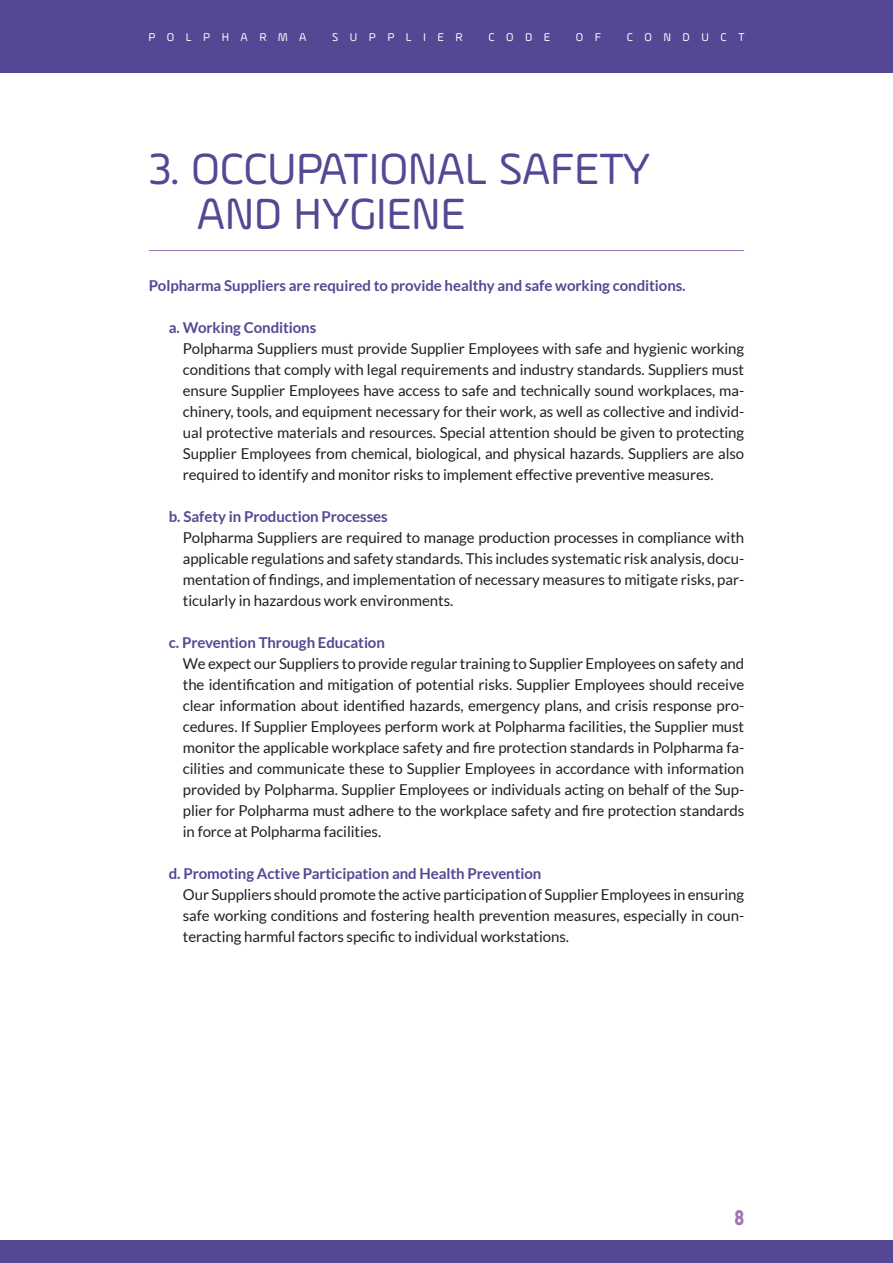
<style>
.page{position:relative;width:893px;height:1263px;background:#fff}
.page>*{position:absolute;margin:0;border:0;box-sizing:border-box;transform-origin:0 0}
.t1{font:46.5px/45px "Ample Soft";letter-spacing:-.01em;color:#554793}
.t2{font:900 21px "Akrobat";color:#9e76b3}
.t3{font:15px/21px "Lato";letter-spacing:-.005em;color:#231f20;text-align:justify}
.t4{font:700 15px "Lato";letter-spacing:-.005em;color:#554793}
.t5{font:12px "Ample Soft";letter-spacing:.96em;color:#fff}
</style>
<div class="page">
<div style="left:0;top:0;width:893px;height:72px;background:#554793"></div>
<div style="left:0;top:1241px;width:893px;height:22px;background:#554793"></div>
<hr style="left:149px;top:250px;width:595px;height:1px;background:#9e76b3">
<p class="t5" style="left:148px;top:33px;width:160px">POLPHARMA</p>
<p class="t5" style="left:332px;top:33px;width:132px">SUPPLIER</p>
<p class="t5" style="left:488px;top:33px;width:63px">CODE</p>
<p class="t5" style="left:576px;top:33px;width:27px">O F</p>
<p class="t5" style="left:627px;top:33px;width:119px">CONDUCT</p>
<h1 class="t1" style="left:197px;top:151px;width:455px;text-indent:-48px">3. OCCUPATIONAL SAFETY<br>AND HYGIENE</h1>
<p class="t4" style="left:149px;top:276px;width:538px">Polpharma Suppliers are required to provide healthy and safe working conditions.</p>
<p class="t4" style="left:169px;top:318px;width:149px">a. Working Conditions</p>
<p class="t3" style="left:183px;top:337px;width:563px">Polpharma Suppliers must provide Supplier Employees with safe and hygienic working conditions that comply with legal requirements and industry standards. Suppliers must ensure Supplier Employees have access to safe and technically sound workplaces, ma&shy;chinery, tools, and equipment necessary for their work, as well as collective and individ&shy;ual protective materials and resources. Special attention should be given to protecting Supplier Employees from chemical, biological, and physical hazards. Suppliers are also required to identify and monitor risks to implement effective preventive measures.</p>
<p class="t4" style="left:169px;top:507px;width:220px">b. Safety in Production Processes</p>
<p class="t3" style="left:183px;top:526px;width:563px">Polpharma Suppliers are required to manage production processes in compliance with applicable regulations and safety standards. This includes systematic risk analysis, docu&shy;mentation of findings, and implementation of necessary measures to mitigate risks, par&shy;ticularly in hazardous work environments.</p>
<p class="t4" style="left:169px;top:633px;width:218px">c. Prevention Through Education</p>
<p class="t3" style="left:183px;top:652px;width:563px">We expect our Suppliers to provide regular training to Supplier Employees on safety and the identification and mitigation of potential risks. Supplier Employees should receive clear information about identified hazards, emergency plans, and crisis response pro&shy;cedures. If Supplier Employees perform work at Polpharma facilities, the Supplier must monitor the applicable workplace safety and fire protection standards in Polpharma fa&shy;cilities and communicate these to Supplier Employees in accordance with information provided by Polpharma. Supplier Employees or individuals acting on behalf of the Sup&shy;plier for Polpharma must adhere to the workplace safety and fire protection standards in force at Polpharma facilities.</p>
<p class="t4" style="left:169px;top:864px;width:374px">d. Promoting Active Participation and Health Prevention</p>
<p class="t3" style="left:183px;top:883px;width:563px">Our Suppliers should promote the active participation of Supplier Employees in ensuring safe working conditions and fostering health prevention measures, especially in coun&shy;teracting harmful factors specific to individual workstations.</p>
<h2 class="t2" style="left:734px;top:1208px;width:11px">8</h2>
</div>
